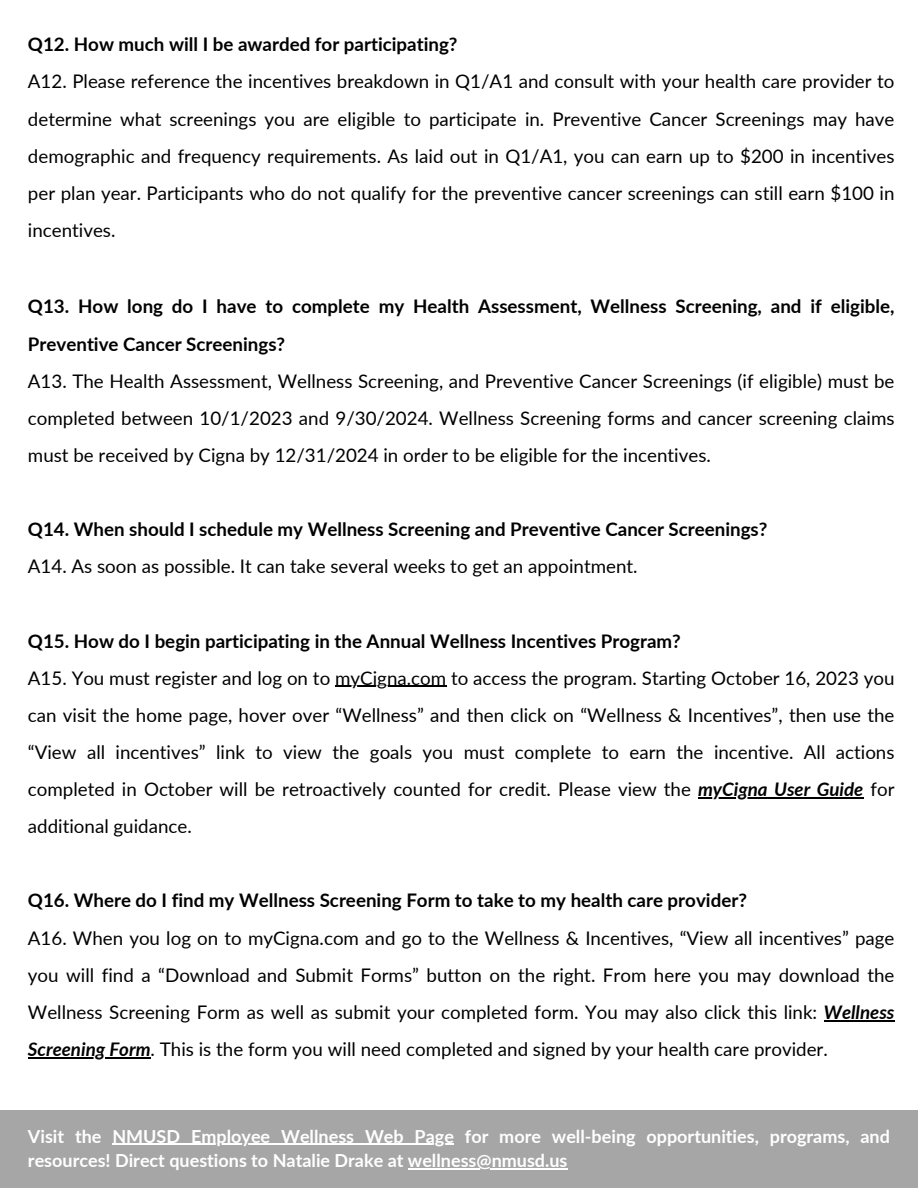
<style>
.page{position:relative;width:918px;height:1188px;background:#fff}
.page>*{position:absolute;margin:0;border:0;box-sizing:border-box;transform-origin:0 0}
.t1{font:18.75px/37.2px "Lato";color:#000;text-align:justify}
.t2{font:700 18.75px/37.2px "Lato";color:#000}
.t3{font:700 18px/24.8px "Lato";color:#fff}
.s1{font-weight:700;font-style:italic}
</style>
<div class="page">
<hr style="left:335px;top:686px;width:111px;height:1px;background:#000">
<hr style="left:698px;top:797px;width:165px;height:1px;background:#000">
<hr style="left:824px;top:1020px;width:71px;height:1px;background:#000">
<hr style="left:28px;top:1057px;width:123px;height:1px;background:#000">
<div style="left:0;top:1111px;width:918px;height:77px;background:#a6a6a6"></div>
<hr style="left:112px;top:1144px;width:342px;height:1px;background:#fff">
<hr style="left:408px;top:1168px;width:160px;height:2px;background:#fff">
<p class="t2" style="left:28px;top:26px;width:431px">Q12. How much will I be awarded for participating?</p>
<p class="t1" style="left:28px;top:63px;width:868px">A12. Please reference the incentives breakdown in Q1/A1 and consult with your health care provider to determine what screenings you are eligible to participate in. Preventive Cancer Screenings may have demographic and frequency requirements. As laid out in Q1/A1, you can earn up to $200 in incentives per plan year. Participants who do not qualify for the preventive cancer screenings can still earn $100 in incentives.</p>
<p class="t2" style="left:28px;top:288px;width:868px">Q13. How long do I have to complete my Health Assessment, Wellness Screening, and if eligible,<br>Preventive Cancer Screenings?</p>
<p class="t1" style="left:28px;top:362px;width:868px">A13. The Health Assessment, Wellness Screening, and Preventive Cancer Screenings (if eligible) must be completed between 10/1/2023 and 9/30/2024. Wellness Screening forms and cancer screening claims must be received by Cigna by 12/31/2024 in order to be eligible for the incentives.</p>
<p class="t2" style="left:28px;top:510px;width:741px">Q14. When should I schedule my Wellness Screening and Preventive Cancer Screenings?</p>
<p class="t1" style="left:28px;top:548px;width:611px">A14. As soon as possible. It can take several weeks to get an appointment.</p>
<p class="t2" style="left:28px;top:622px;width:654px">Q15. How do I begin participating in the Annual Wellness Incentives Program?</p>
<p class="t1" style="left:28px;top:659px;width:868px">A15. You must register and log on to myCigna.com to access the program. Starting October 16, 2023 you can visit the home page, hover over “Wellness” and then click on “Wellness &amp; Incentives”, then use the “View all incentives” link to view the goals you must complete to earn the incentive. All actions completed in October will be retroactively counted for credit. Please view the <span class="s1">myCigna User Guide</span> for additional guidance.</p>
<p class="t2" style="left:28px;top:882px;width:720px">Q16. Where do I find my Wellness Screening Form to take to my health care provider?</p>
<p class="t1" style="left:28px;top:919px;width:868px">A16. When you log on to myCigna.com and go to the Wellness &amp; Incentives, “View all incentives” page you will find a “Download and Submit Forms” button on the right. From here you may download the Wellness Screening Form as well as submit your completed form. You may also click this link: <span class="s1">Wellness Screening Form</span>. This is the form you will need completed and signed by your health care provider.</p>
<p class="t3" style="left:28px;top:1123px;width:864px">Visit the NMUSD Employee Wellness Web Page for more well-being opportunities, programs, and resources! Direct questions to Natalie Drake at wellness@nmusd.us</p>
</div>
